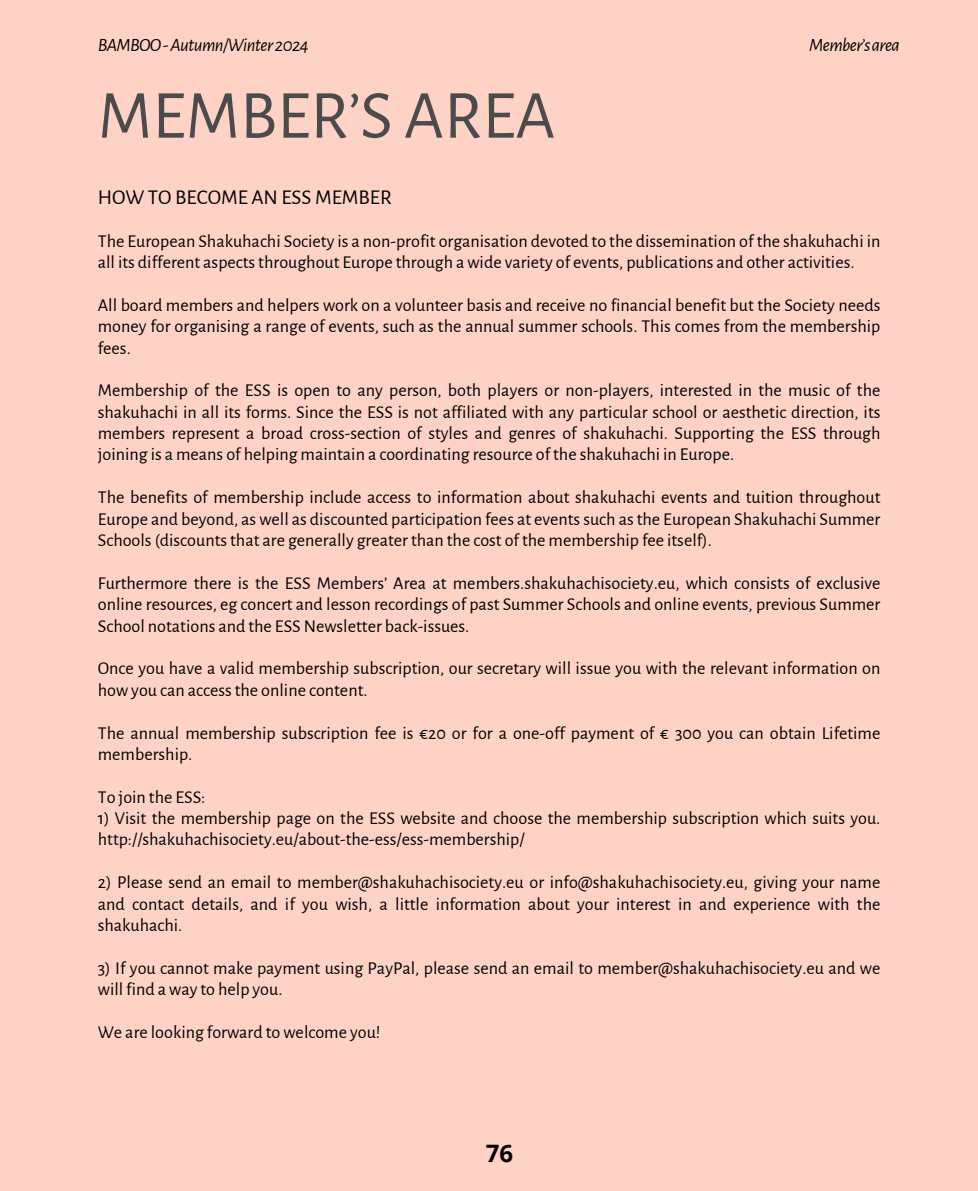
<style>
.page{position:relative;width:978px;height:1191px;background:#fff}
.page>*{position:absolute;margin:0;border:0;box-sizing:border-box;transform-origin:0 0}
.t1{font:69px "Alegreya Sans";color:#4b4b4b}
.t2{font:700 24px "Open Sans";color:#000}
.t3{font:21.15px "Alegreya Sans";color:#000}
.t4{font:italic 18.75px "Alegreya Sans";letter-spacing:-.03em;color:#000}
.t5{font:18.15px/21.3px "Alegreya Sans";color:#000}
</style>
<div class="page">
<div style="left:0;top:0;width:978px;height:1190px;background:#ffd2c6"></div>
<p class="t4" style="left:98px;top:36px;width:213px">BAMBOO-Autumn/Winter2024</p>
<p class="t4" style="left:809px;top:36px;width:92px">Member’sarea</p>
<h1 class="t1" style="left:98px;top:82px;width:459px">MEMBER’S AREA</h1>
<p class="t3" style="left:98px;top:187px;width:295px">HOW TO BECOME AN ESS MEMBER</p>
<p class="t5" style="left:98px;top:230px;width:784px">The European Shakuhachi Society is a non-profit organisation devoted to the dissemination of the shakuhachi in all its different aspects throughout Europe through a wide variety of events, publications and other activities.</p>
<p class="t5" style="left:98px;top:294px;width:784px;text-align:justify">All board members and helpers work on a volunteer basis and receive no financial benefit but the Society needs money for organising a range of events, such as the annual summer schools. This comes from the membership fees.</p>
<p class="t5" style="left:98px;top:380px;width:784px;text-align:justify">Membership of the ESS is open to any person, both players or non-players, interested in the music of the shakuhachi in all its forms. Since the ESS is not affiliated with any particular school or aesthetic direction, its members represent a broad cross-section of styles and genres of shakuhachi. Supporting the ESS through joining is a means of helping maintain a coordinating resource of the shakuhachi in Europe.</p>
<p class="t5" style="left:98px;top:487px;width:784px;text-align:justify">The benefits of membership include access to information about shakuhachi events and tuition throughout Europe and beyond, as well as discounted participation fees at events such as the European Shakuhachi Summer Schools (discounts that are generally greater than the cost of the membership fee itself).</p>
<p class="t5" style="left:98px;top:572px;width:784px;text-align:justify">Furthermore there is the ESS Members’ Area at members.shakuhachisociety.eu, which consists of exclusive online resources, eg concert and lesson recordings of past Summer Schools and online events, previous Summer School notations and the ESS Newsletter back-issues.</p>
<p class="t5" style="left:98px;top:658px;width:784px">Once you have a valid membership subscription, our secretary will issue you with the relevant information on how you can access the online content.</p>
<p class="t5" style="left:98px;top:722px;width:784px">The annual membership subscription fee is €20 or for a one-off payment of € 300 you can obtain Lifetime membership.</p>
<p class="t5" style="left:98px;top:786px;width:109px">To join the ESS:</p>
<p class="t5" style="left:98px;top:807px;width:784px">1) Visit the membership page on the ESS website and choose the membership subscription which suits you. http://shakuhachisociety.eu/about-the-ess/ess-membership/</p>
<p class="t5" style="left:98px;top:872px;width:784px;text-align:justify">2) Please send an email to member@shakuhachisociety.eu or info@shakuhachisociety.eu, giving your name and contact details, and if you wish, a little information about your interest in and experience with the shakuhachi.</p>
<p class="t5" style="left:98px;top:957px;width:784px">3) If you cannot make payment using PayPal, please send an email to member@shakuhachisociety.eu and we will find a way to help you.</p>
<p class="t5" style="left:98px;top:1021px;width:284px">We are looking forward to welcome you!</p>
<h2 class="t2" style="left:485px;top:1136px;width:29px">76</h2>
</div>
